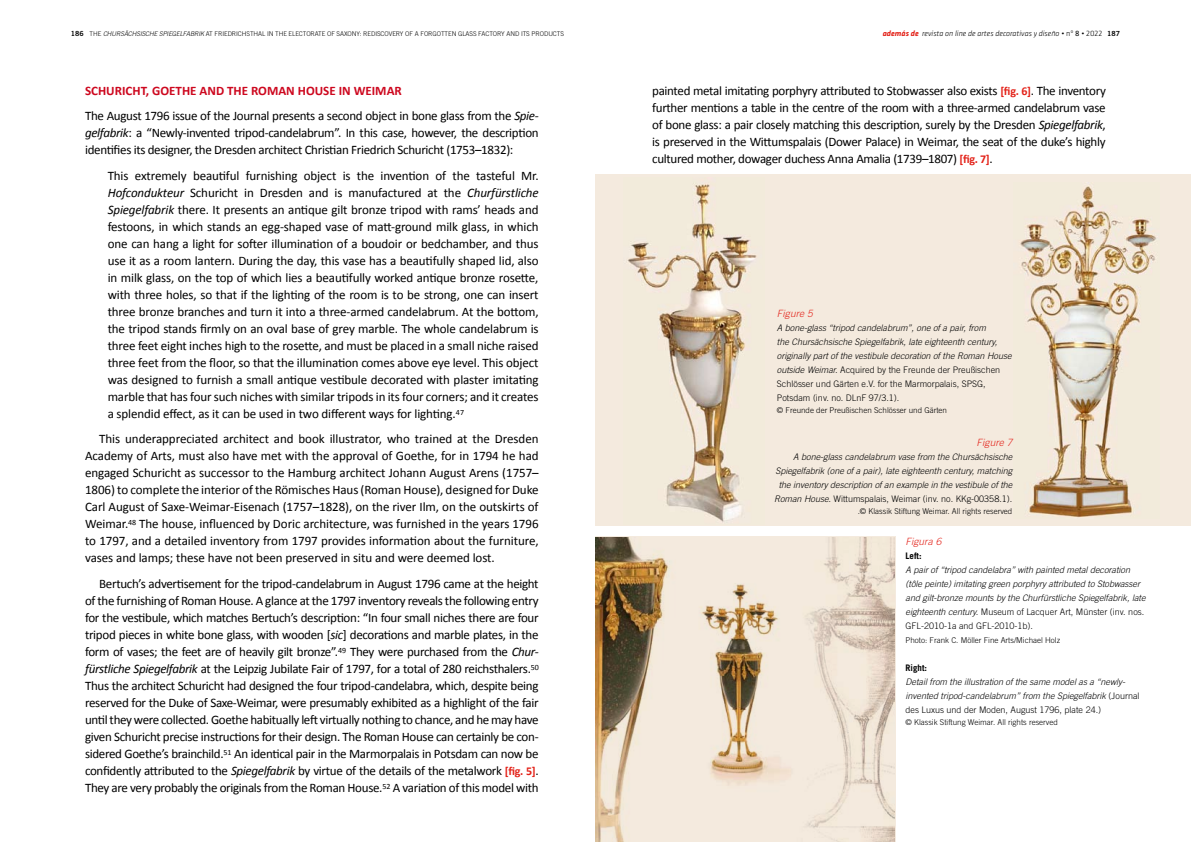
<style>
.page{position:relative;width:1191px;height:842px;background:#fff}
.page>*{position:absolute;margin:0;border:0;box-sizing:border-box;transform-origin:0 0}
.t1{font:13px/17px "Calibri";letter-spacing:-.025em;color:#000;text-align:justify}
.t2{font:italic 300 10px "Trade Gothic LT";letter-spacing:.01em;color:#e32219}
.t3{font:italic 300 9px/14px "Trade Gothic LT";color:#000}
.t4{font:700 9px "Trade Gothic LT";color:#000}
.t5{font:300 8px "Trade Gothic LT";color:#000}
.t6{font:italic 300 8px "Klavika";color:#000}
.t7{font:300 6.5px "Trade Gothic LT";letter-spacing:-.01em;color:#000}
.s1{font-family:"Trade Gothic LT Bold Two";font-weight:400;font-size:7px}
.s2{font-style:italic}
.s3{font-weight:700;color:#e32219}
.s4{font-style:normal}
.s5{font-weight:400;font-style:normal}
.s6{font-family:"Trade Gothic LT Bold Two";font-weight:400;font-style:normal;font-size:7px}
.s7{font-weight:700;color:#cd071e}
.s8{font-weight:700;font-size:12px;color:#e32219}
</style>
<div class="page">
<div style="left:595px;top:174px;width:596px;height:351px;background:#f4eade"></div>
<img style="left:1020px;top:186px;width:136px;height:332px">
<img style="left:628px;top:183px;width:129px;height:340px">
<img style="left:595px;top:538px;width:299px;height:304px">
<p class="t7" style="left:71px;top:30px;width:494px"><span class="s1">186</span> THE <span class="s2">CHURSÄCHSISCHE SPIEGELFABRIK</span> AT FRIEDRICHSTHAL IN THE ELECTORATE OF SAXONY: REDISCOVERY OF A FORGOTTEN GLASS FACTORY AND ITS PRODUCTS</p>
<p class="t6" style="left:882px;top:29px;width:239px"><span class="s3">además de</span> revista on line de artes decorativas y diseño <span class="s4">• nº</span> <span class="s5">8</span> <span class="s4">• 2022</span> <span class="s6">187</span></p>
<p class="t1" style="left:85px;top:77px;width:455px;line-height:25.5px"><span class="s7">SCHURICHT, GOETHE AND THE ROMAN HOUSE IN WEIMAR<br></span>The August 1796 issue of the Journal presents a second object in bone glass from the <span class="s2">Spie-</span></p>
<p class="t1" style="left:85px;top:124px;width:455px"><span class="s2">gelfabrik</span>: a “Newly-invented tripod-candelabrum”. In this case, however, the description identifies its designer, the Dresden architect Christian Friedrich Schuricht (1753–1832):</p>
<p class="t1" style="left:108px;top:166px;width:432px">This extremely beautiful furnishing object is the invention of the tasteful Mr.<br><span class="s2">Hofcondukteur</span> Schuricht in Dresden and is manufactured at the <span class="s2">Churfürstliche Spiegelfabrik</span> there. It presents an antique gilt bronze tripod with rams’ heads and festoons, in which stands an egg-shaped vase of matt-ground milk glass, in which one can hang a light for softer illumination of a boudoir or bedchamber, and thus use it as a room lantern. During the day, this vase has a beautifully shaped lid, also in milk glass, on the top of which lies a beautifully worked antique bronze rosette, with three holes, so that if the lighting of the room is to be strong, one can insert three bronze branches and turn it into a three-armed candelabrum. At the bottom, the tripod stands firmly on an oval base of grey marble. The whole candelabrum is three feet eight inches high to the rosette, and must be placed in a small niche raised three feet from the floor, so that the illumination comes above eye level. This object was designed to furnish a small antique vestibule decorated with plaster imitating marble that has four such niches with similar tripods in its four corners; and it creates a splendid effect, as it can be used in two different ways for lighting.<sup>47</sup></p>
<p class="t1" style="left:85px;top:430px;width:455px;text-indent:14px">This underappreciated architect and book illustrator, who trained at the Dresden Academy of Arts, must also have met with the approval of Goethe, for in 1794 he had engaged Schuricht as successor to the Hamburg architect Johann August Arens (1757– 1806) to complete the interior of the Römisches Haus (Roman House), designed for Duke Carl August of Saxe-Weimar-Eisenach (1757–1828), on the river Ilm, on the outskirts of Weimar.<sup>48</sup> The house, influenced by Doric architecture, was furnished in the years 1796 to 1797, and a detailed inventory from 1797 provides information about the furniture, vases and lamps; these have not been preserved in situ and were deemed lost.</p>
<p class="t1" style="left:85px;top:574px;width:455px;text-indent:14px">Bertuch’s advertisement for the tripod-candelabrum in August 1796 came at the height of the furnishing of Roman House. A glance at the 1797 inventory reveals the following entry for the vestibule, which matches Bertuch’s description: “In four small niches there are four tripod pieces in white bone glass, with wooden [<span class="s2">sic</span>] decorations and marble plates, in the form of vases; the feet are of heavily gilt bronze”.<sup>49</sup> They were purchased from the <span class="s2">Chur&shy;fürstliche Spiegelfabrik</span> at the Leipzig Jubilate Fair of 1797, for a total of 280 reichsthalers.<sup>50<br></sup>Thus the architect Schuricht had designed the four tripod-candelabra, which, despite being reserved for the Duke of Saxe-Weimar, were presumably exhibited as a highlight of the fair until they were collected. Goethe habitually left virtually nothing to chance, and he may have given Schuricht precise instructions for their design. The Roman House can certainly be con&shy;sidered Goethe’s brainchild.<sup>51</sup> An identical pair in the Marmorpalais in Potsdam can now be confidently attributed to the <span class="s2">Spiegelfabrik</span> by virtue of the details of the metalwork <span class="s8">[fig. 5]</span>.<br>They are very probably the originals from the Roman House.<sup>52</sup> A variation of this model with</p>
<p class="t1" style="left:652px;top:81px;width:455px">painted metal imitating porphyry attributed to Stobwasser also exists <span class="s8">[fig. 6]</span>. The inventory further mentions a table in the centre of the room with a three-armed candelabrum vase of bone glass: a pair closely matching this description, surely by the Dresden <span class="s2">Spiegelfabrik</span>, is preserved in the Wittumspalais (Dower Palace) in Weimar, the seat of the duke’s highly cultured mother, dowager duchess Anna Amalia (1739–1807) <span class="s8">[fig. 7]</span>.</p>
<p class="t2" style="left:777px;top:308px;width:37px">Figure 5</p>
<p class="t3" style="left:777px;top:321px;width:236px">A bone-glass “tripod candelabrum”, one of a pair, from<br>the Chursächsische Spiegelfabrik, late eighteenth century, originally part of the vestibule decoration of the Roman House outside Weimar. <span class="s4">Acquired by the Freunde der Preußischen Schlösser und Gärten e.V. for the Marmorpalais, SPSG, Potsdam (inv. no. DLnF 97/3.1).</span></p>
<p class="t5" style="left:777px;top:406px;width:171px">© Freunde der Preußischen Schlösser und Gärten</p>
<p class="t2" style="left:976px;top:437px;width:37px">Figure 7</p>
<p class="t3" style="left:774px;top:450px;width:240px;text-align:right">A bone-glass candelabrum vase from the Chursächsische Spiegelfabrik (one of a pair), late eighteenth century, matching the inventory description of an example in the vestibule of the Roman House. <span class="s4">Wittumspalais, Weimar (inv. no. KKg-00358.1).</span></p>
<p class="t5" style="left:857px;top:506px;width:156px">.© Klassik Stiftung Weimar. All rights reserved</p>
<p class="t2" style="left:905px;top:535px;width:37px">Figura 6</p>
<p class="t4" style="left:905px;top:550px;width:18px">Left:</p>
<p class="t3" style="left:905px;top:562px;width:242px">A pair of “tripod candelabra” with painted metal decoration (tôle peinte) imitating green porphyry attributed to Stobwasser and gilt-bronze mounts by the Churfürstliche Spiegelfabrik, late eighteenth century. <span class="s4">Museum of Lacquer Art, Münster (inv. nos.<br>GFL-2010-1a and GFL-2010-1b).</span></p>
<p class="t5" style="left:905px;top:635px;width:156px">Photo: Frank C. Möller Fine Arts/Michael Holz</p>
<p class="t4" style="left:905px;top:662px;width:23px">Right:</p>
<p class="t3" style="left:905px;top:674px;width:236px">Detail from the illustration of the same model as a “newly&shy;invented tripod-candelabrum” from the Spiegelfabrik <span class="s4">(Journal des Luxus und der Moden, August 1796, plate 24.)</span></p>
<p class="t5" style="left:905px;top:717px;width:154px">© Klassik Stiftung Weimar. All rights reserved</p>
</div>
